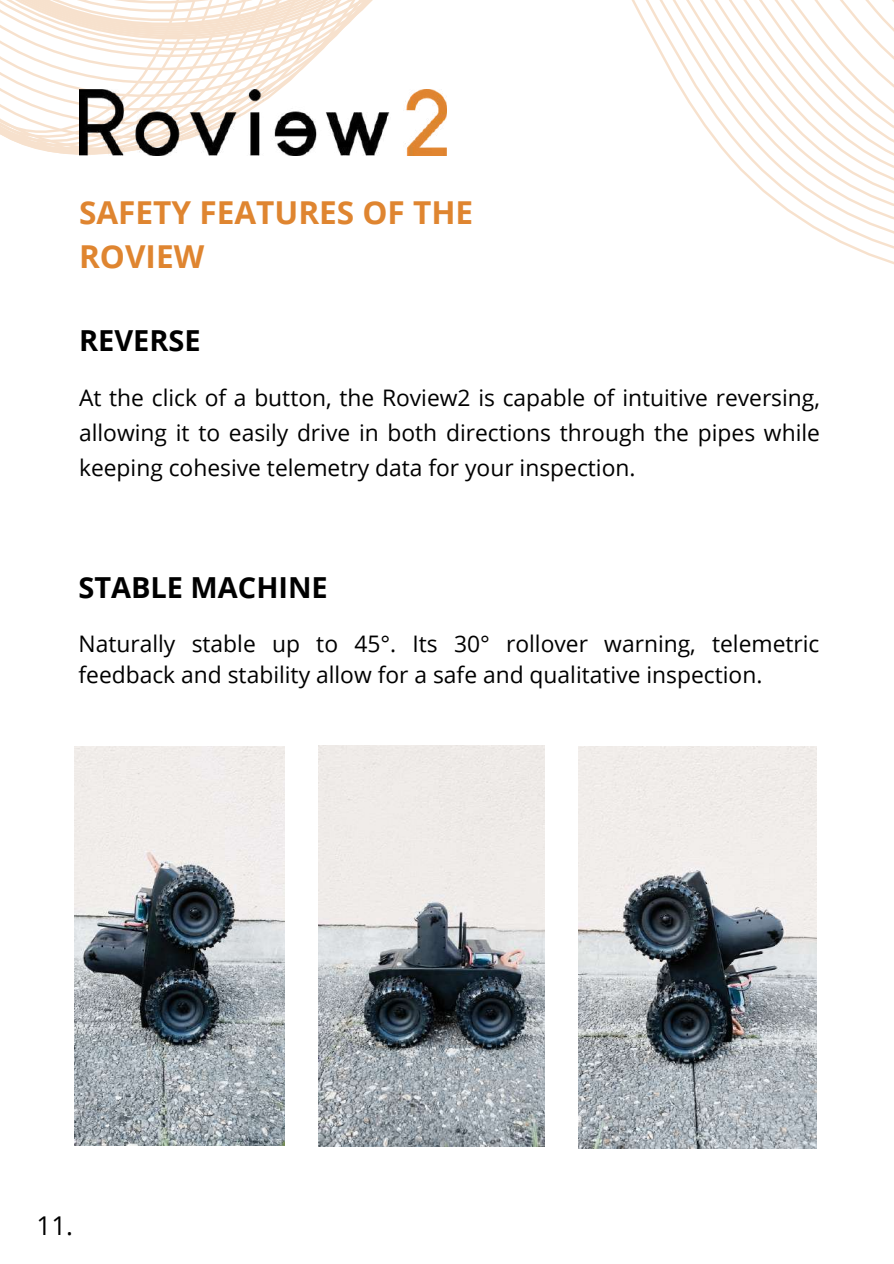
<style>
.page{position:relative;width:894px;height:1264px;background:#fff}
.page>*{position:absolute;margin:0;border:0;box-sizing:border-box;transform-origin:0 0}
.t1{font:700 31.5px/44.1px "Open Sans";color:#df8530}
.t2{font:700 28.95px "Open Sans";color:#000}
.t3{font:25.95px "Open Sans";color:#000}
.t4{font:22.8px/34.8px "Open Sans";color:#000;text-align:justify}
</style>
<div class="page">
<img style="left:75px;top:746px;width:209px;height:399px">
<img style="left:318px;top:745px;width:226px;height:401px">
<img style="left:578px;top:746px;width:238px;height:402px">
<svg style="left:0;top:0;width:893px;height:264px"></svg>
<img style="left:79px;top:89px;width:367px;height:67px">
<h1 class="t1" style="left:79px;top:190px;width:395px">SAFETY FEATURES OF THE<br>ROVIEW</h1>
<p class="t2" style="left:79px;top:320px;width:123px">REVERSE</p>
<p class="t4" style="left:79px;top:380px;width:742px">At the click of a button, the Roview2 is capable of intuitive reversing, allowing it to easily drive in both directions through the pipes while keeping cohesive telemetry data for your inspection.</p>
<p class="t2" style="left:78px;top:566px;width:251px">STABLE MACHINE</p>
<p class="t4" style="left:78px;top:627px;width:742px;line-height:31.5px">Naturally stable up to 45°. Its 30° rollover warning, telemetric feedback and stability allow for a safe and qualitative inspection.</p>
<p class="t3" style="left:37px;top:1207px;width:38px">11.</p>
</div>
